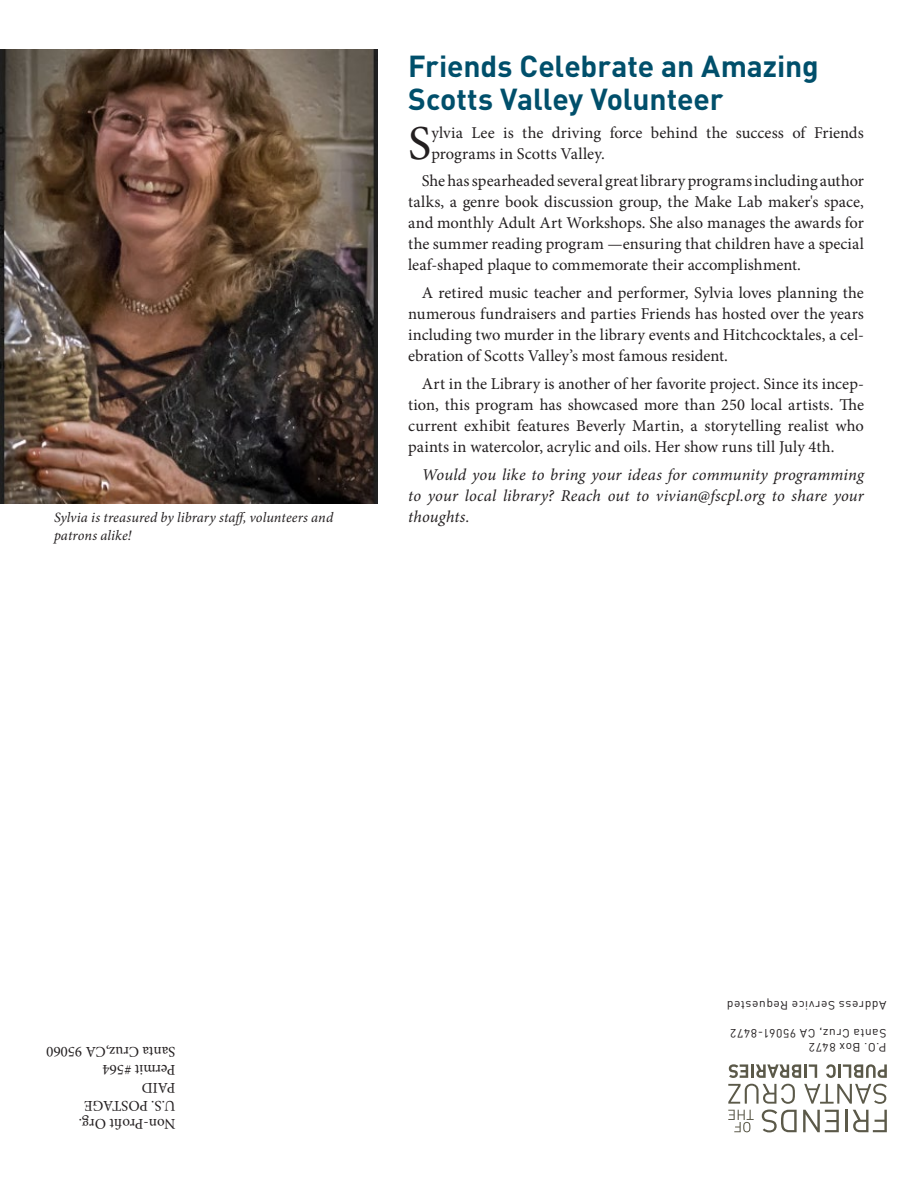
<style>
.page{position:relative;width:918px;height:1188px;background:#fff}
.page>*{position:absolute;margin:0;border:0;box-sizing:border-box;transform-origin:0 0}
.t1{font:48.75px "Minion Pro";color:#231f20}
.t2{font:700 30px/33px "DINOT";letter-spacing:-.005em;color:#004f6b}
.t3{font:16.5px/21px "Minion Pro";color:#231f20;text-align:justify}
.t4{font:italic 16.5px/21px "Minion Pro";letter-spacing:.01em;color:#231f20;text-align:right}
.t5{font:15px/18px "Minion Pro";color:#231f20}
.t6{font:italic 14.25px "Minion Pro";letter-spacing:.005em;color:#231f20}
.t7{font:12px/14.4px "DINOT";letter-spacing:.05em;color:#231f20}
</style>
<div class="page">
<svg style="left:843px;top:1064px;width:44px;height:14px"></svg>
<hr style="left:838px;top:1064px;width:3px;height:14px;background:#5b5949">
<svg style="left:826px;top:1064px;width:10px;height:14px"></svg>
<svg style="left:809px;top:1064px;width:8px;height:14px"></svg>
<hr style="left:804px;top:1064px;width:3px;height:14px;background:#5b5949">
<svg style="left:756px;top:1064px;width:45px;height:14px"></svg>
<hr style="left:751px;top:1064px;width:3px;height:14px;background:#5b5949">
<svg style="left:729px;top:1064px;width:19px;height:14px"></svg>
<svg style="left:853px;top:1110px;width:34px;height:22px"></svg>
<hr style="left:845px;top:1110px;width:3px;height:22px;background:#5b5949">
<svg style="left:803px;top:1110px;width:36px;height:22px"></svg>
<svg style="left:762px;top:1110px;width:35px;height:22px"></svg>
<svg style="left:728px;top:1110px;width:26px;height:22px"></svg>
<svg style="left:804px;top:1084px;width:83px;height:20px"></svg>
<svg style="left:728px;top:1084px;width:67px;height:20px"></svg>
<img style="left:0;top:50px;width:378px;height:453px">
<h2 class="t2" style="left:408px;top:49px;width:412px">Friends Celebrate an Amazing<br>Scotts Valley Volunteer</h2>
<h1 class="t1" style="left:408px;top:110px;width:25px">S</h1>
<p class="t3" style="left:431px;top:122px;width:434px">ylvia Lee is the driving force behind the success of Friends programs in Scotts Valley.</p>
<p class="t3" style="left:408px;top:171px;width:457px;text-indent:13px">She has spearheaded several great library programs including author talks, a genre book discussion group, the Make Lab maker's space, and monthly Adult Art Workshops. She also manages the awards for the summer reading program —ensuring that children have a special leaf-shaped plaque to commemorate their accomplishment.</p>
<p class="t3" style="left:408px;top:283px;width:457px;text-indent:13px">A retired music teacher and performer, Sylvia loves planning the numerous fundraisers and parties Friends has hosted over the years including two murder in the library events and Hitchcocktales, a cel&shy;ebration of Scotts Valley’s most famous resident.</p>
<p class="t3" style="left:408px;top:373px;width:457px;text-indent:13px">Art in the Library is another of her favorite project. Since its incep&shy;tion, this program has showcased more than 250 local artists. The current exhibit features Beverly Martin, a storytelling realist who paints in watercolor, acrylic and oils. Her show runs till July 4th.</p>
<p class="t4" style="left:408px;top:465px;width:457px">Would you like to bring your ideas for community programming to your local library? Reach out to vivian@fscpl.org to share your</p>
<p class="t6" style="left:54px;top:508px;width:281px">Sylvia is treasured by library staff, volunteers and</p>
<p class="t4" style="left:408px;top:507px;width:63px">thoughts.</p>
<p class="t6" style="left:54px;top:526px;width:79px">patrons alike!</p>
<p class="t5" style="left:176px;top:1133px;width:131px;rotate:-180deg">Non-Pro<br>U.S. POSTAGE<br>PAID<br>Permit #564<br>Santa Cruz,CA 95060</p>
<p class="t5" style="left:114px;top:1133px;width:37px;rotate:-180deg">t Org.</p>
<p class="t7" style="left:887px;top:1013px;width:161px;rotate:-180deg">Address Service Requested</p>
<p class="t7" style="left:887px;top:1055px;width:158px;rotate:-180deg">P.O. Box 8472<br>Santa Cruz, CA 95061-8472</p>
</div>
